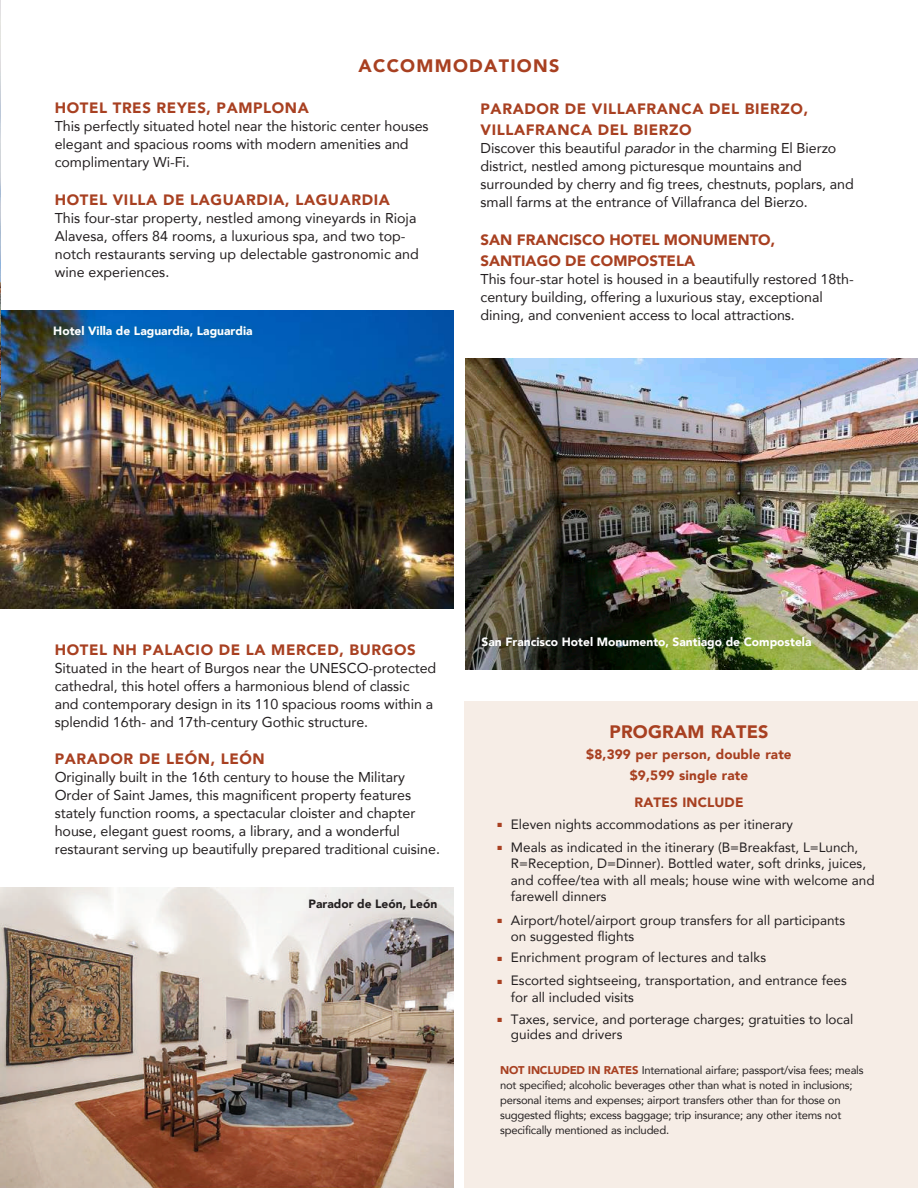
<style>
.page{position:relative;width:918px;height:1188px;background:#fff}
.page>*{position:absolute;margin:0;border:0;box-sizing:border-box;transform-origin:0 0}
.t1{font:900 18px "Avenir";letter-spacing:.07em;color:#a84021}
.t2{font:900 18px "Avenir";letter-spacing:.01em;color:#a84021}
.t3{font:900 15px/21px "Avenir";letter-spacing:.04em;color:#a84021}
.t4{font:900 15px/21px "Avenir";color:#a84021}
.t5{font:14.25px/18px "Avenir";letter-spacing:-.005em;color:#231f20}
.t6{font:13.5px/16.5px "Avenir";color:#231f20}
.t7{font:900 13.5px/21px "Avenir";letter-spacing:.01em;color:#a84021;text-align:center}
.t8{font:900 12px "Avenir";color:#fff}
.t9{font:900 12px "Avenir";color:#231f20}
.t10{font:11.25px/15px "Avenir";letter-spacing:-.02em;color:#231f20}
.s1{font-style:italic}
.s2{color:#a84021}
.s3{font-weight:900;color:#a84021}
</style>
<div class="page">
<img style="left:0;top:310px;width:454px;height:299px">
<img style="left:0;top:887px;width:454px;height:301px">
<div style="left:464px;top:701px;width:454px;height:487px;background:#f5eae2"></div>
<div style="left:46px;top:318px;width:214px;height:27px;background:#006288;opacity:.75"></div>
<img style="left:466px;top:359px;width:452px;height:310px">
<img style="left:0;top:0;width:1px;height:426px">
<p class="t1" style="left:359px;top:50px;width:202px">ACCOMMODATIONS</p>
<p class="t3" style="left:55px;top:97px;width:256px">HOTEL TRES REYES, PAMPLONA</p>
<p class="t5" style="left:55px;top:117px;width:375px">This perfectly situated hotel near the historic center houses elegant and spacious rooms with modern amenities and complimentary Wi-Fi.</p>
<p class="t3" style="left:55px;top:189px;width:337px">HOTEL VILLA DE LAGUARDIA, LAGUARDIA</p>
<p class="t5" style="left:55px;top:208px;width:366px">This four-star property, nestled among vineyards in Rioja Alavesa, offers 84 rooms, a luxurious spa, and two top&shy;notch restaurants serving up delectable gastronomic and wine experiences.</p>
<p class="t8" style="left:53px;top:320px;width:201px">Hotel Villa de Laguardia, Laguardia</p>
<p class="t3" style="left:481px;top:98px;width:329px">PARADOR DE VILLAFRANCA DEL BIERZO,<br>VILLAFRANCA DEL BIERZO</p>
<p class="t5" style="left:481px;top:139px;width:375px">Discover this beautiful <span class="s1">parador</span> in the charming El Bierzo district, nestled among picturesque mountains and surrounded by cherry and fig trees, chestnuts, poplars, and small farms at the entrance of Villafranca del Bierzo.</p>
<p class="t4" style="left:481px;top:229px;width:296px">SAN FRANCISCO HOTEL MONUMENTO,<br>SANTIAGO DE COMPOSTELA</p>
<p class="t5" style="left:481px;top:270px;width:375px">This four-star hotel is housed in a beautifully restored 18th&shy;century building, offering a luxurious stay, exceptional dining, and convenient access to local attractions.</p>
<p class="t3" style="left:55px;top:639px;width:362px">HOTEL NH PALACIO DE LA MERCED, BURGOS</p>
<p class="t5" style="left:55px;top:658px;width:383px">Situated in the heart of Burgos near the UNESCO-protected cathedral, this hotel offers a harmonious blend of classic and contemporary design in its 110 spacious rooms within a splendid 16th- and 17th-century Gothic structure.</p>
<p class="t3" style="left:55px;top:748px;width:212px">PARADOR DE LEÓN, LEÓN</p>
<p class="t5" style="left:55px;top:768px;width:387px">Originally built in the 16th century to house the Military Order of Saint James, this magnificent property features stately function rooms, a spectacular cloister and chapter house, elegant guest rooms, a library, and a wonderful restaurant serving up beautifully prepared traditional cuisine.</p>
<p class="t9" style="left:309px;top:894px;width:130px">Parador de León, León</p>
<p class="t8" style="left:482px;top:632px;width:331px">San Francisco Hotel Monumento, Santiago de Compostela</p>
<p class="t2" style="left:610px;top:717px;width:161px">PROGRAM RATES</p>
<p class="t7" style="left:586px;top:744px;width:207px">$8,399 per person, double rate $9,599 single rate</p>
<p class="t7" style="left:634px;top:791px;width:111px">RATES INCLUDE</p>
<p class="t6" style="left:497px;top:815px;width:297px"><span class="s2">■</span> Eleven nights accommodations as per itinerary</p>
<p class="t6" style="left:511px;top:839px;width:365px;text-indent:-14px"><span class="s2">■</span> Meals as indicated in the itinerary (B=Breakfast, L=Lunch, R=Reception, D=Dinner). Bottled water, soft drinks, juices, and coffee/tea with all meals; house wine with welcome and farewell dinners</p>
<p class="t6" style="left:511px;top:911px;width:336px;text-indent:-14px"><span class="s2">■</span> Airport/hotel/airport group transfers for all participants on suggested flights</p>
<p class="t6" style="left:497px;top:949px;width:270px"><span class="s2">■</span> Enrichment program of lectures and talks</p>
<p class="t6" style="left:511px;top:972px;width:337px;text-indent:-14px"><span class="s2">■</span> Escorted sightseeing, transportation, and entrance fees for all included visits</p>
<p class="t6" style="left:511px;top:1011px;width:344px;line-height:15px;text-indent:-14px"><span class="s2">■</span> Taxes, service, and porterage charges; gratuities to local guides and drivers</p>
<p class="t10" style="left:500px;top:1062px;width:365px"><span class="s3">NOT INCLUDED IN RATES</span> International airfare; passport/visa fees; meals not specified; alcoholic beverages other than what is noted in inclusions; personal items and expenses; airport transfers other than for those on suggested flights; excess baggage; trip insurance; any other items not specifically mentioned as included.</p>
</div>
